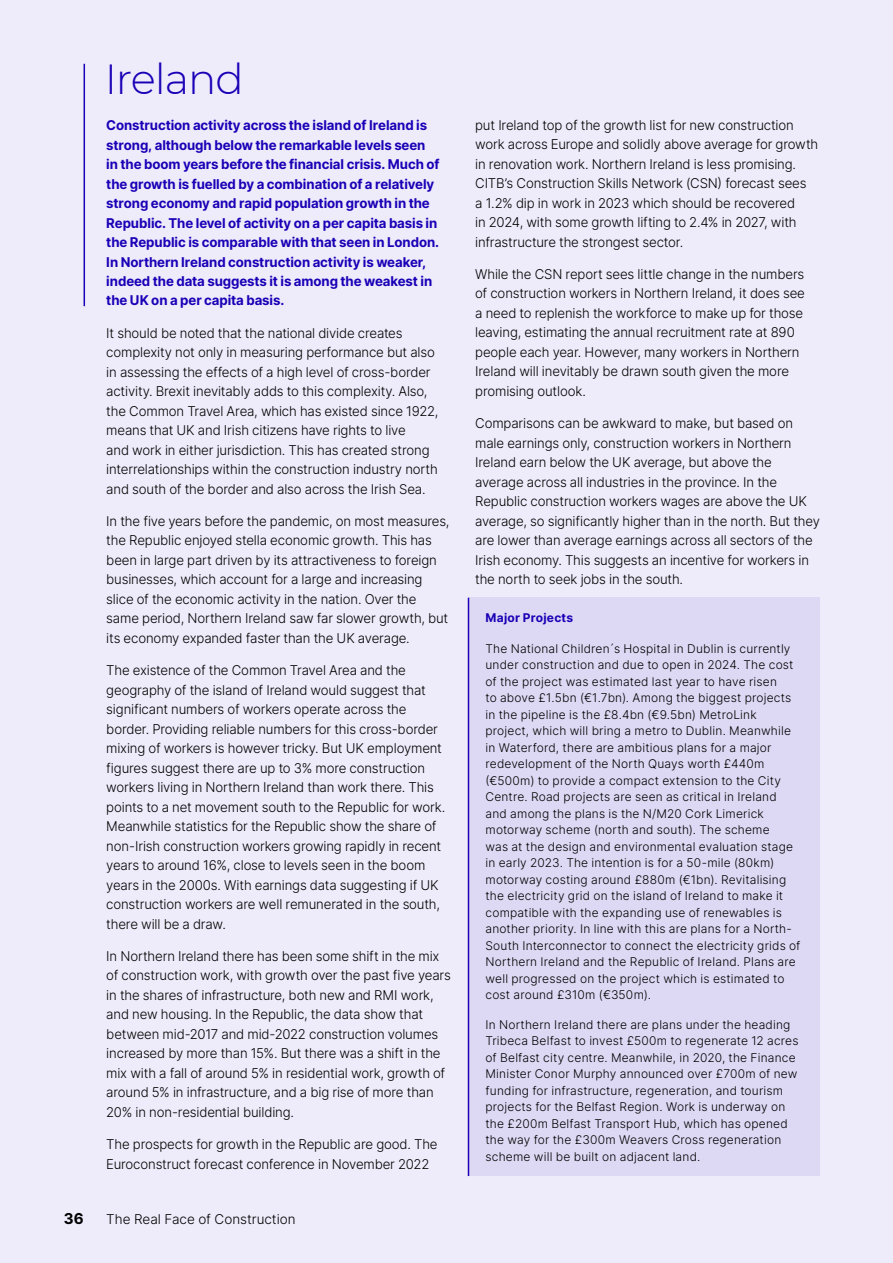
<style>
.page{position:relative;width:893px;height:1263px;background:#eeecfa}
.page>*{position:absolute;margin:0;border:0;box-sizing:border-box;transform-origin:0 0}
.t1{font:300 42px "Montserrat";letter-spacing:-.025em;color:#1900b6}
.t2{font:700 15px "Inter";color:#000}
.t3{font:300 13.5px/19.5px "Inter";letter-spacing:-.01em;color:#000}
.t4{font:700 13.5px/19.5px "Inter";letter-spacing:-.005em;color:#1900b6}
.t5{font:300 12px/16.5px "Inter";letter-spacing:.015em;color:#000}
.t6{font:700 12px "Inter";letter-spacing:.02em;color:#1900b6}
</style>
<div class="page">
<hr style="left:84px;top:64px;width:1px;height:242px;background:#1900b6">
<div style="left:468px;top:598px;width:352px;height:578px;background:#ddd9f4"></div>
<hr style="left:468px;top:598px;width:1px;height:578px;background:#1900b6">
<h1 class="t1" style="left:105px;top:50px;width:141px">Ireland</h1>
<p class="t4" style="left:106px;top:115px;width:335px">Construction activity across the island of Ireland is strong, although below the remarkable levels seen in the boom years before the financial crisis. Much of the growth is fuelled by a combination of a relatively strong economy and rapid population growth in the Republic. The level of activity on a per capita basis in the Republic is comparable with that seen in London.<br>In Northern Ireland construction activity is weaker, indeed the data suggests it is among the weakest in the UK on a per capita basis.</p>
<p class="t3" style="left:106px;top:323px;width:334px">It should be noted that the national divide creates complexity not only in measuring performance but also in assessing the effects of a high level of cross-border activity. Brexit inevitably adds to this complexity. Also, the Common Travel Area, which has existed since 1922, means that UK and Irish citizens have rights to live<br>and work in either jurisdiction. This has created strong interrelationships within the construction industry north and south of the border and also across the Irish Sea.</p>
<p class="t3" style="left:106px;top:511px;width:345px">In the five years before the pandemic, on most measures, the Republic enjoyed stella economic growth. This has been in large part driven by its attractiveness to foreign businesses, which account for a large and increasing slice of the economic activity in the nation. Over the same period, Northern Ireland saw far slower growth, but its economy expanded faster than the UK average.</p>
<p class="t3" style="left:106px;top:660px;width:340px">The existence of the Common Travel Area and the geography of the island of Ireland would suggest that significant numbers of workers operate across the border. Providing reliable numbers for this cross-border mixing of workers is however tricky. But UK employment figures suggest there are up to 3% more construction workers living in Northern Ireland than work there. This points to a net movement south to the Republic for work.<br>Meanwhile statistics for the Republic show the share of non-Irish construction workers growing rapidly in recent years to around 16%, close to levels seen in the boom years in the 2000s. With earnings data suggesting if UK construction workers are well remunerated in the south, there will be a draw.</p>
<p class="t3" style="left:106px;top:946px;width:346px">In Northern Ireland there has been some shift in the mix of construction work, with growth over the past five years in the shares of infrastructure, both new and RMI work, and new housing. In the Republic, the data show that between mid-2017 and mid-2022 construction volumes increased by more than 15%. But there was a shift in the mix with a fall of around 5% in residential work, growth of around 5% in infrastructure, and a big rise of more than 20% in non-residential building.</p>
<p class="t3" style="left:106px;top:1134px;width:333px">The prospects for growth in the Republic are good. The<br>Euroconstruct forecast conference in November 2022</p>
<p class="t2" style="left:64px;top:1208px;width:21px">36</p>
<p class="t3" style="left:106px;top:1209px;width:191px">The Real Face of Construction</p>
<p class="t3" style="left:475px;top:115px;width:345px">put Ireland top of the growth list for new construction work across Europe and solidly above average for growth in renovation work. Northern Ireland is less promising.<br>CITB’s Construction Skills Network (CSN) forecast sees<br>a 1.2% dip in work in 2023 which should be recovered<br>in 2024, with some growth lifting to 2.4% in 2027, with infrastructure the strongest sector.</p>
<p class="t3" style="left:475px;top:264px;width:331px">While the CSN report sees little change in the numbers of construction workers in Northern Ireland, it does see a need to replenish the workforce to make up for those leaving, estimating the annual recruitment rate at 890 people each year. However, many workers in Northern Ireland will inevitably be drawn south given the more promising outlook.</p>
<p class="t3" style="left:475px;top:413px;width:346px">Comparisons can be awkward to make, but based on male earnings only, construction workers in Northern Ireland earn below the UK average, but above the average across all industries in the province. In the Republic construction workers wages are above the UK average, so significantly higher than in the north. But they are lower than average earnings across all sectors of the Irish economy. This suggests an incentive for workers in the north to seek jobs in the south.</p>
<p class="t6" style="left:485px;top:609px;width:89px">Major Projects</p>
<p class="t5" style="left:485px;top:640px;width:316px">The National Children´s Hospital in Dublin is currently under construction and due to open in 2024. The cost of the project was estimated last year to have risen<br>to above £1.5bn (€1.7bn). Among the biggest projects in the pipeline is the £8.4bn (€9.5bn) MetroLink project, which will bring a metro to Dublin. Meanwhile in Waterford, there are ambitious plans for a major redevelopment of the North Quays worth £440m (€500m) to provide a compact extension to the City Centre. Road projects are seen as critical in Ireland and among the plans is the N/M20 Cork Limerick motorway scheme (north and south). The scheme<br>was at the design and environmental evaluation stage in early 2023. The intention is for a 50-mile (80km) motorway costing around £880m (€1bn). Revitalising the electricity grid on the island of Ireland to make it compatible with the expanding use of renewables is another priority. In line with this are plans for a North-South Interconnector to connect the electricity grids of Northern Ireland and the Republic of Ireland. Plans are well progressed on the project which is estimated to cost around £310m (€350m).</p>
<p class="t5" style="left:485px;top:1016px;width:315px">In Northern Ireland there are plans under the heading Tribeca Belfast to invest £500m to regenerate 12 acres of Belfast city centre. Meanwhile, in 2020, the Finance Minister Conor Murphy announced over £700m of new funding for infrastructure, regeneration, and tourism projects for the Belfast Region. Work is underway on the £200m Belfast Transport Hub, which has opened the way for the £300m Weavers Cross regeneration scheme will be built on adjacent land.</p>
</div>
